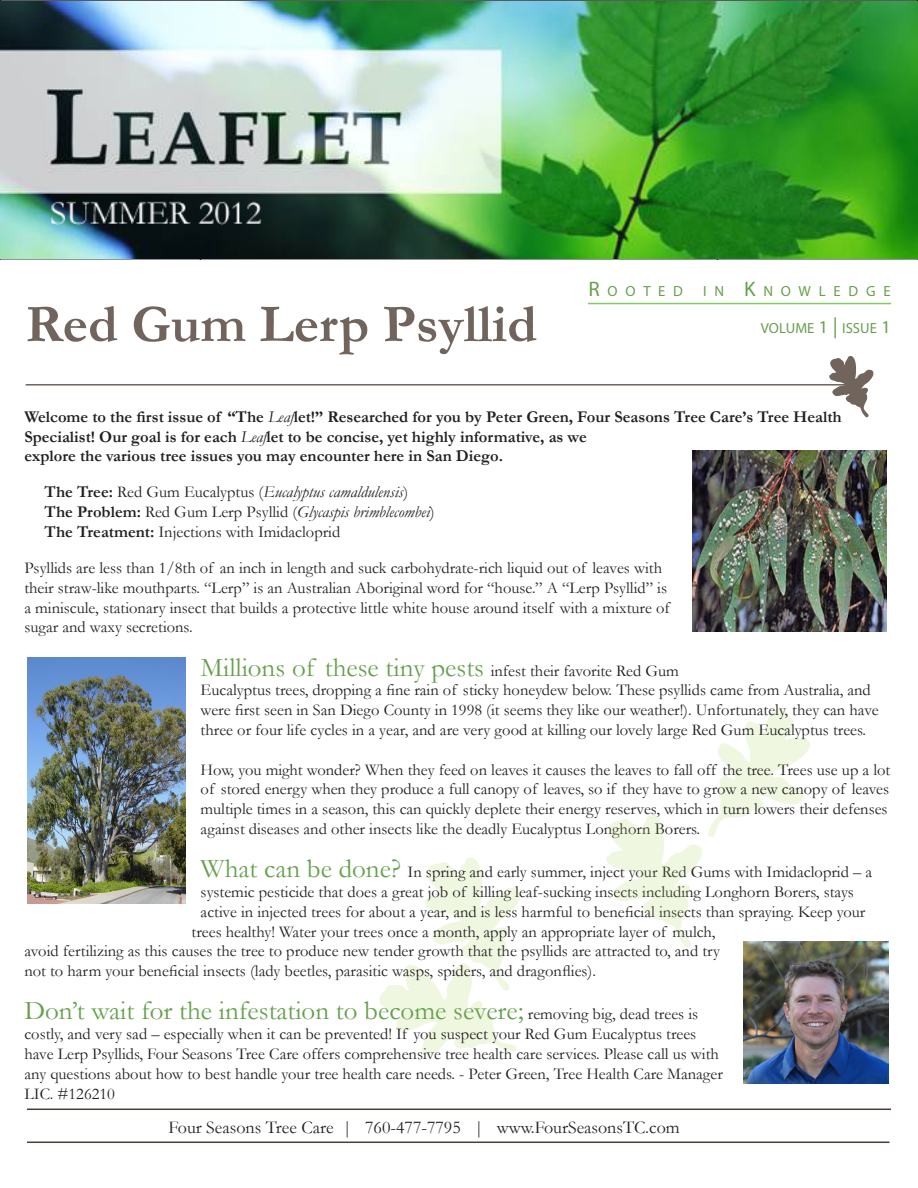
<style>
.page{position:relative;width:918px;height:1188px;background:#fff}
.page>*{position:absolute;margin:0;border:0;box-sizing:border-box;transform-origin:0 0}
.t1{font:700 54px "Garamond";color:#71645d}
.t2{font:27px "Garamond";color:#66a04d}
.t3{font:18px "Garamond";color:#231f20}
.t4{font:16.5px/19.8px "Garamond";color:#231f20}
.t5{font:700 16.5px/19.8px "Garamond";color:#231f20}
.t6{font:italic 16.5px "Garamond";color:#231f20}
.t7{font:14.7px "Myriad Pro";letter-spacing:.52em;color:#66a04d}
.t8{font:14.7px "Myriad Pro";color:#66a04d}
.s1{font-size:21px}
.s2{font-size:18px}
.s3{font-weight:400;font-style:italic}
.s4{font-weight:700;font-style:normal}
.s5{font-style:normal}
.s6{font-weight:700}
.s7{font-size:27px;color:#66a04d}
.s8{font-size:16.5px;color:#231f20}
</style>
<div class="page">
<svg style="left:379px;top:857px;width:142px;height:198px"></svg>
<hr style="left:588px;top:303px;width:303px;height:1px;background:#7fcc61">
<img style="left:692px;top:451px;width:195px;height:181px">
<svg style="left:829px;top:356px;width:45px;height:62px"></svg>
<hr style="left:27px;top:1109px;width:864px;height:1px;background:#4e3d35">
<hr style="left:27px;top:1142px;width:863px;height:1px;background:#4e3d35">
<hr style="left:26px;top:384px;width:829px;height:2px;background:#71645d">
<img style="left:27px;top:658px;width:159px;height:245px">
<svg style="left:606px;top:709px;width:206px;height:239px"></svg>
<img style="left:743px;top:942px;width:146px;height:142px">
<img style="left:0;top:2px;width:918px;height:256px">
<p class="t1" style="left:26px;top:288px;width:513px">Red Gum Lerp Psyllid</p>
<p class="t7" style="left:588px;top:282px;width:96px"><span class="s1">R</span>OOTED</p>
<p class="t7" style="left:703px;top:282px;width:189px">IN <span class="s1">K</span>NOWLEDGE</p>
<p class="t8" style="left:761px;top:319px;width:131px">VOLUME <span class="s2">1</span> <span class="s1">|</span> ISSUE <span class="s2">1</span></p>
<p class="t5" style="left:24px;top:407px;width:819px">Welcome to the first issue of “The <span class="s3">Leaf</span>let!” Researched for you by Peter Green, Four Seasons Tree Care’s Tree Health<br>Specialist! Our goal is for each <span class="s3">Leaf</span>let to be concise, yet highly informative, as we</p>
<p class="t5" style="left:24px;top:446px;width:480px">explore the various tree issues you may encounter here in San Diego.</p>
<p class="t6" style="left:45px;top:481px;width:365px"><span class="s4">The Tree:</span> <span class="s5">Red Gum Eucalyptus (</span>Eucalyptus camaldulensis<span class="s5">)</span></p>
<p class="t6" style="left:45px;top:501px;width:391px"><span class="s4">The Problem:</span> <span class="s5">Red Gum Lerp Psyllid (</span>Glycaspis brimblecombei<span class="s5">)</span></p>
<p class="t4" style="left:45px;top:521px;width:297px"><span class="s6">The Treatment:</span> Injections with Imidacloprid</p>
<p class="t4" style="left:24px;top:557px;width:647px">Psyllids are less than 1/8th of an inch in length and suck carbohydrate-rich liquid out of leaves with their straw-like mouthparts. “Lerp” is an Australian Aboriginal word for “house.” A “Lerp Psyllid” is a miniscule, stationary insect that builds a protective little white house around itself with a mixture of sugar and waxy secretions.</p>
<p class="t4" style="left:201px;top:660px;width:680px"><span class="s7">Millions of these tiny pests</span> infest their favorite Red Gum<br>Eucalyptus trees, dropping a fine rain of sticky honeydew below. These psyllids came from Australia, and were first seen in San Diego County in 1998 (it seems they like our weather!). Unfortunately, they can have three or four life cycles in a year, and are very good at killing our lovely large Red Gum Eucalyptus trees.</p>
<p class="t4" style="left:201px;top:759px;width:691px">How, you might wonder? When they feed on leaves it causes the leaves to fall off the tree. Trees use up a lot of stored energy when they produce a full canopy of leaves, so if they have to grow a new canopy of leaves multiple times in a season, this can quickly deplete their energy reserves, which in turn lowers their defenses against diseases and other insects like the deadly Eucalyptus Longhorn Borers.</p>
<p class="t4" style="left:201px;top:862px;width:673px"><span class="s7">What can be done?</span> In spring and early summer, inject your Red Gums with Imidacloprid – a</p>
<p class="t4" style="left:201px;top:881px;width:655px">systemic pesticide that does a great job of killing leaf-sucking insects including Longhorn Borers, stays</p>
<p class="t4" style="left:201px;top:901px;width:666px">active in injected trees for about a year, and is less harmful to beneficial insects than spraying. Keep your</p>
<p class="t4" style="left:192px;top:921px;width:525px">trees healthy! Water your trees once a month, apply an appropriate layer of mulch,</p>
<p class="t4" style="left:24px;top:941px;width:697px">avoid fertilizing as this causes the tree to produce new tender growth that the psyllids are attracted to, and try</p>
<p class="t4" style="left:24px;top:961px;width:573px">not to harm your beneficial insects (lady beetles, parasitic wasps, spiders, and dragonflies).</p>
<p class="t2" style="left:24px;top:993px;width:675px">Don’t wait for the infestation to become severe; <span class="s8">removing big, dead trees is</span></p>
<p class="t4" style="left:24px;top:1024px;width:700px">costly, and very sad – especially when it can be prevented! If you suspect your Red Gum Eucalyptus trees have Lerp Psyllids, Four Seasons Tree Care offers comprehensive tree health care services. Please call us with any questions about how to best handle your tree health care needs. - Peter Green, Tree Health Care Manager LIC. #126210</p>
<p class="t3" style="left:168px;top:1115px;width:513px">Four Seasons Tree Care | 760-477-7795 | www.FourSeasonsTC.com</p>
</div>
